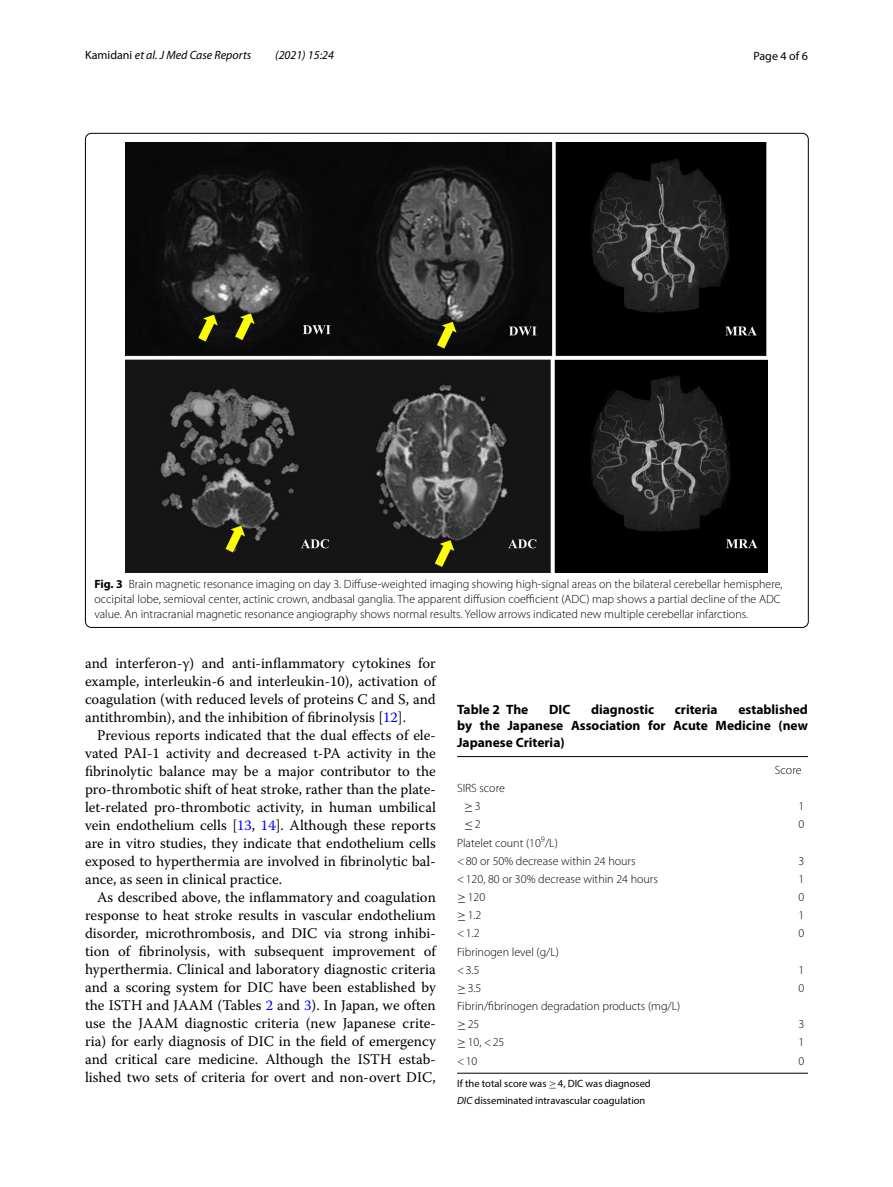
<style>
.page{position:relative;width:893px;height:1187px;background:#fff}
.page>*{position:absolute;margin:0;border:0;box-sizing:border-box;transform-origin:0 0}
.t1{font:14.7px/18px "Warnock Pro";color:#000;text-align:justify}
.t2{font:700 13.5px/16.5px "Myriad Pro";color:#000;text-align:justify}
.t3{font:300 12px/18.1px "Myriad Pro";color:#000}
.t4{font:italic 12px "Myriad Pro";color:#000}
.t5{font:12px "Myriad Pro";color:#000}
.t6{font:12px "MTSY";color:#000}
.t7{font:10.5px/17px "Myriad Pro";color:#000}
.s1{font-style:normal}
.s2{font-weight:700}
.s3{color:#00f}
.s4{font-family:"Myriad Pro";font-weight:300}
.s5{font-family:"MTSY";font-weight:400}
.s6{font-family:"MTSY"}
.s7{font-style:italic}
</style>
<div class="page">
<img style="left:126px;top:142px;width:642px;height:430px">
<hr style="left:457px;top:756px;width:318px;height:1px;background:#000">
<hr style="left:775px;top:756px;width:33px;height:1px;background:#000">
<hr style="left:457px;top:1072px;width:318px;height:1px;background:#000">
<hr style="left:775px;top:1072px;width:33px;height:1px;background:#000">
<p class="t4" style="left:85px;top:48px;width:168px"><span class="s1">Kamidani</span> et al. J Med Case Reports</p>
<p class="t4" style="left:275px;top:48px;width:60px">(2021) 15:24</p>
<p class="t5" style="left:753px;top:48px;width:56px">Page 4 of 6</p>
<p class="t3" style="left:94px;top:576px;width:690px;line-height:15px"><span class="s2">Fig. 3</span> Brain magnetic resonance imaging on day 3. Diffuse-weighted imaging showing high-signal areas on the bilateral cerebellar hemisphere, occipital lobe, semioval center, actinic crown, andbasal ganglia. The apparent diffusion coefficient (ADC) map shows a partial decline of the ADC value. An intracranial magnetic resonance angiography shows normal results. Yellow arrows indicated new multiple cerebellar infarctions.</p>
<p class="t1" style="left:85px;top:654px;width:352px">and interferon-γ) and anti-inflammatory cytokines for example, interleukin-6 and interleukin-10), activation of coagulation (with reduced levels of proteins C and S, and antithrombin), and the inhibition of fibrinolysis [<span class="s3">12</span>].</p>
<p class="t1" style="left:85px;top:726px;width:352px;text-indent:12px">Previous reports indicated that the dual effects of ele&shy;vated PAI-1 activity and decreased t-PA activity in the fibrinolytic balance may be a major contributor to the pro-thrombotic shift of heat stroke, rather than the plate&shy;let-related pro-thrombotic activity, in human umbilical vein endothelium cells [<span class="s3">13</span>, <span class="s3">14</span>]. Although these reports are in vitro studies, they indicate that endothelium cells exposed to hyperthermia are involved in fibrinolytic bal&shy;ance, as seen in clinical practice.</p>
<p class="t1" style="left:85px;top:888px;width:352px;text-indent:12px">As described above, the inflammatory and coagulation response to heat stroke results in vascular endothelium disorder, microthrombosis, and DIC via strong inhibi&shy;tion of fibrinolysis, with subsequent improvement of hyperthermia. Clinical and laboratory diagnostic criteria and a scoring system for DIC have been established by the ISTH and JAAM (Tables <span class="s3">2</span> and <span class="s3">3</span>). In Japan, we often use the JAAM diagnostic criteria (new Japanese crite&shy;ria) for early diagnosis of DIC in the field of emergency and critical care medicine. Although the ISTH estab&shy;lished two sets of criteria for overt and non-overt DIC,</p>
<p class="t2" style="left:457px;top:700px;width:352px;text-indent:281px">established by the Japanese Association for Acute Medicine (new Japanese Criteria)</p>
<p class="t2" style="left:457px;top:700px;width:73px">Table 2 The</p>
<p class="t2" style="left:549px;top:700px;width:23px">DIC</p>
<p class="t2" style="left:591px;top:700px;width:65px">diagnostic</p>
<p class="t2" style="left:675px;top:700px;width:44px">criteria</p>
<p class="t3" style="left:775px;top:761px;width:28px">Score</p>
<p class="t3" style="left:457px;top:779px;width:49px">SIRS score</p>
<p class="t6" style="left:464px;top:799px;width:18px">≥<span class="s4">3</span></p>
<p class="t3" style="left:798px;top:797px;width:7px">1</p>
<p class="t6" style="left:464px;top:817px;width:18px">≤<span class="s4">2</span></p>
<p class="t3" style="left:798px;top:815px;width:7px">0</p>
<p class="t3" style="left:457px;top:833px;width:180px">Platelet count (10<sup>9</sup>/L)<br>&lt;80 or 50% decrease within 24 hours</p>
<p class="t3" style="left:798px;top:851px;width:7px">3</p>
<p class="t3" style="left:457px;top:870px;width:202px">&lt;120, 80 or 30% decrease within 24 hours</p>
<p class="t3" style="left:798px;top:870px;width:7px">1</p>
<p class="t3" style="left:457px;top:888px;width:30px"><span class="s5">≥</span>120</p>
<p class="t3" style="left:798px;top:888px;width:7px">0</p>
<p class="t3" style="left:457px;top:906px;width:26px"><span class="s5">≥</span>1.2</p>
<p class="t3" style="left:798px;top:906px;width:7px">1</p>
<p class="t3" style="left:457px;top:924px;width:24px">&lt;1.2</p>
<p class="t3" style="left:798px;top:924px;width:7px">0</p>
<p class="t3" style="left:457px;top:942px;width:103px">Fibrinogen level (g/L) &lt;3.5</p>
<p class="t3" style="left:798px;top:960px;width:7px">1</p>
<p class="t3" style="left:457px;top:978px;width:26px"><span class="s5">≥</span>3.5</p>
<p class="t3" style="left:798px;top:978px;width:7px">0</p>
<p class="t3" style="left:457px;top:997px;width:225px">Fibrin/fibrinogen degradation products (mg/L) <span class="s5">≥</span>25</p>
<p class="t3" style="left:798px;top:1015px;width:7px">3</p>
<p class="t3" style="left:457px;top:1033px;width:49px"><span class="s5">≥</span>10, &lt;25</p>
<p class="t3" style="left:798px;top:1033px;width:7px">1</p>
<p class="t3" style="left:457px;top:1051px;width:22px">&lt;10</p>
<p class="t3" style="left:798px;top:1051px;width:7px">0</p>
<p class="t7" style="left:457px;top:1074px;width:195px">If the total score was <span class="s6">≥</span>4, DIC was diagnosed<br><span class="s7">DIC</span> disseminated intravascular coagulation</p>
</div>
